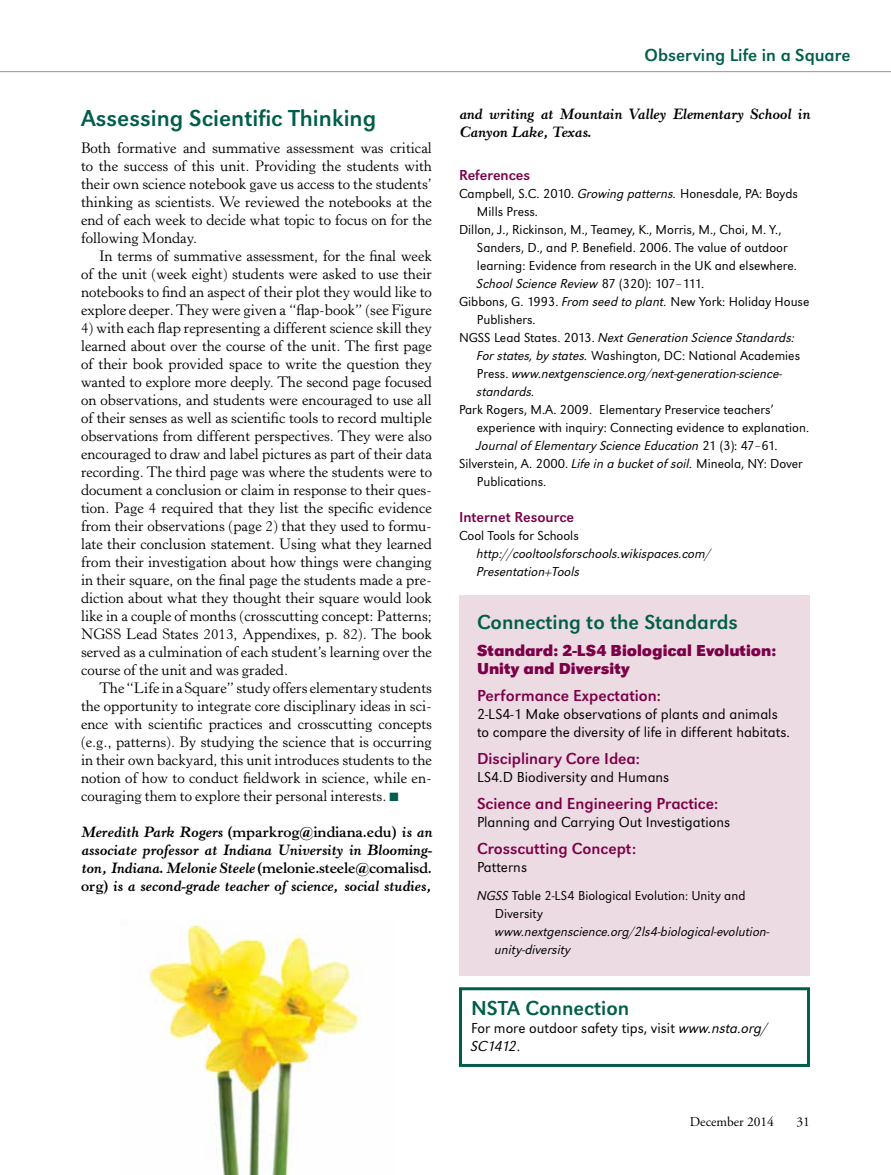
<style>
.page{position:relative;width:891px;height:1175px;background:#fff}
.page>*{position:absolute;margin:0;border:0;box-sizing:border-box;transform-origin:0 0}
.t1{font:24px "URW Grotesk TOT";color:#005e4b}
.t2{font:21px "URW Grotesk TOT";color:#005e4b}
.t3{font:18px "URW Grotesk TOT";color:#005e4b}
.t4{font:16.5px "URW Grotesk TOT";color:#7c0047}
.t5{font:700 16.5px/18px "URW Grotesk TOT";color:#7c0047}
.t6{font:15px/18px "Horley Old Style MT Std";color:#000;text-align:justify}
.t7{font:italic 700 15px/18px "Horley Old Style MT Std";letter-spacing:-.01em;color:#000;text-align:justify}
.t8{font:300 15px/18px "URW Grotesk TOT";color:#000}
.t9{font:15px "URW Grotesk TOT";color:#7c0047}
.t10{font:300 13.5px/18px "URW Grotesk TOT";color:#000}
.t11{font:italic 300 13.5px/18px "URW Grotesk TOT";color:#000}
.t12{font:13.5px "Adobe Garamond Pro";color:#000}
.s1{color:#005e4b}
.s2{font-style:normal}
.s3{font-style:italic}
</style>
<div class="page">
<hr style="left:0;top:71px;width:891px;height:1px;background:#939598">
<div style="left:459px;top:595px;width:351px;height:380px;background:#eddbe4"></div>
<div style="left:459px;top:987px;width:351px;height:79px;border:3px solid #005e4b"></div>
<img style="left:137px;top:919px;width:223px;height:255px">
<h1 class="t1" style="left:81px;top:104px;width:297px">Assessing Scientific Thinking</h1>
<p class="t6" style="left:81px;top:139px;width:353px">Both formative and summative assessment was critical to the success of this unit. Providing the students with their own science notebook gave us access to the students’ thinking as scientists. We reviewed the notebooks at the end of each week to decide what topic to focus on for the following Monday.</p>
<p class="t6" style="left:81px;top:247px;width:352px;text-indent:18px">In terms of summative assessment, for the final week of the unit (week eight) students were asked to use their notebooks to find an aspect of their plot they would like to explore deeper. They were given a “flap-book” (see Figure</p>
<p class="t6" style="left:81px;top:319px;width:353px">4) with each flap representing a different science skill they learned about over the course of the unit. The first page of their book provided space to write the question they wanted to explore more deeply. The second page focused on observations, and students were encouraged to use all of their senses as well as scientific tools to record multiple observations from different perspectives. They were also encouraged to draw and label pictures as part of their data recording. The third page was where the students were to document a conclusion or claim in response to their ques&shy;tion. Page 4 required that they list the specific evidence from their observations (page 2) that they used to formu&shy;late their conclusion statement. Using what they learned from their investigation about how things were changing in their square, on the final page the students made a pre&shy;diction about what they thought their square would look like in a couple of months (crosscutting concept: Patterns; NGSS Lead States 2013, Appendixes, p. 82). The book served as a culmination of each student’s learning over the course of the unit and was graded.</p>
<p class="t6" style="left:81px;top:679px;width:353px;text-indent:18px">The “Life in a Square” study offers elementary students the opportunity to integrate core disciplinary ideas in sci&shy;ence with scientific practices and crosscutting concepts (e.g., patterns). By studying the science that is occurring in their own backyard, this unit introduces students to the notion of how to conduct fieldwork in science, while en&shy;couraging them to explore their personal interests. <span class="s1">■</span></p>
<p class="t7" style="left:81px;top:823px;width:353px">Meredith Park Rogers <span class="s2">(mparkrog@indiana.edu)</span> is an associate professor at Indiana University in Blooming&shy;ton, Indiana. Melonie Steele <span class="s2">(melonie.steele@comalisd. org)</span> is a second-grade teacher of science, social studies,</p>
<p class="t3" style="left:645px;top:44px;width:207px">Observing Life in a Square</p>
<p class="t7" style="left:459px;top:105px;width:352px">and writing at Mountain Valley Elementary School in<br>Canyon Lake, Texas.</p>
<p class="t9" style="left:459px;top:166px;width:73px">References</p>
<p class="t10" style="left:459px;top:185px;width:340px">Campbell, S.C. 2010. <span class="s3">Growing patterns.</span> Honesdale, PA: Boyds</p>
<p class="t10" style="left:477px;top:203px;width:63px">Mills Press.</p>
<p class="t10" style="left:459px;top:220px;width:324px">Dillon, J., Rickinson, M., Teamey, K., Morris, M., Choi, M. Y.,</p>
<p class="t10" style="left:477px;top:238px;width:312px">Sanders, D., and P. Benefield. 2006. The value of outdoor</p>
<p class="t10" style="left:477px;top:256px;width:321px">learning: Evidence from research in the UK and elsewhere.</p>
<p class="t11" style="left:477px;top:274px;width:229px">School Science Review <span class="s2">87 (320): 107–111.</span></p>
<p class="t10" style="left:459px;top:292px;width:352px">Gibbons, G. 1993. <span class="s3">From seed to plant.</span> New York: Holiday House</p>
<p class="t10" style="left:477px;top:310px;width:60px">Publishers.</p>
<p class="t11" style="left:459px;top:328px;width:337px"><span class="s2">NGSS Lead States. 2013.</span> Next Generation Science Standards:</p>
<p class="t10" style="left:477px;top:346px;width:325px"><span class="s3">For states, by states.</span> Washington, DC: National Academies</p>
<p class="t11" style="left:477px;top:364px;width:307px"><span class="s2">Press.</span> www.nextgenscience.org/next-generation-science-</p>
<p class="t11" style="left:477px;top:382px;width:60px">standards.</p>
<p class="t10" style="left:459px;top:400px;width:317px">Park Rogers, M.A. 2009. Elementary Preservice teachers’</p>
<p class="t10" style="left:477px;top:418px;width:334px">experience with inquiry: Connecting evidence to explanation.</p>
<p class="t11" style="left:477px;top:436px;width:302px">Journal of Elementary Science Education <span class="s2">21 (3): 47–61.</span></p>
<p class="t10" style="left:459px;top:454px;width:345px">Silverstein, A. 2000. <span class="s3">Life in a bucket of soil.</span> Mineola, NY: Dover</p>
<p class="t10" style="left:477px;top:472px;width:71px">Publications.</p>
<p class="t9" style="left:459px;top:508px;width:117px">Internet Resource</p>
<p class="t10" style="left:459px;top:527px;width:121px">Cool Tools for Schools</p>
<p class="t11" style="left:477px;top:544px;width:236px">http://cooltoolsforschools.wikispaces.com/<br>Presentation+Tools</p>
<h2 class="t2" style="left:477px;top:609px;width:263px">Connecting to the Standards</h2>
<p class="t5" style="left:477px;top:641px;width:301px">Standard: 2-LS4 Biological Evolution:<br>Unity and Diversity</p>
<p class="t4" style="left:477px;top:685px;width:186px">Performance Expectation:</p>
<p class="t8" style="left:477px;top:705px;width:314px">2-LS4-1 Make observations of plants and animals to compare the diversity of life in different habitats.</p>
<p class="t4" style="left:477px;top:748px;width:164px">Disciplinary Core Idea:</p>
<p class="t8" style="left:477px;top:768px;width:194px">LS4.D Biodiversity and Humans</p>
<p class="t4" style="left:477px;top:793px;width:243px">Science and Engineering Practice:</p>
<p class="t8" style="left:477px;top:813px;width:255px">Planning and Carrying Out Investigations</p>
<p class="t4" style="left:477px;top:838px;width:161px">Crosscutting Concept:</p>
<p class="t8" style="left:477px;top:858px;width:52px">Patterns</p>
<p class="t10" style="left:495px;top:887px;width:252px;text-indent:-18px"><span class="s3">NGSS</span> Table 2-LS4 Biological Evolution: Unity and<br>Diversity</p>
<p class="t11" style="left:495px;top:922px;width:277px">www.nextgenscience.org/2ls4-biological-evolution&shy;unity-diversity</p>
<h2 class="t2" style="left:471px;top:995px;width:160px">NSTA Connection</h2>
<p class="t8" style="left:471px;top:1019px;width:299px">For more outdoor safety tips, visit <span class="s3">www.nsta.org/<br>SC1412</span>.</p>
<p class="t12" style="left:690px;top:1113px;width:86px">December 2014</p>
<p class="t12" style="left:796px;top:1113px;width:15px">31</p>
</div>
